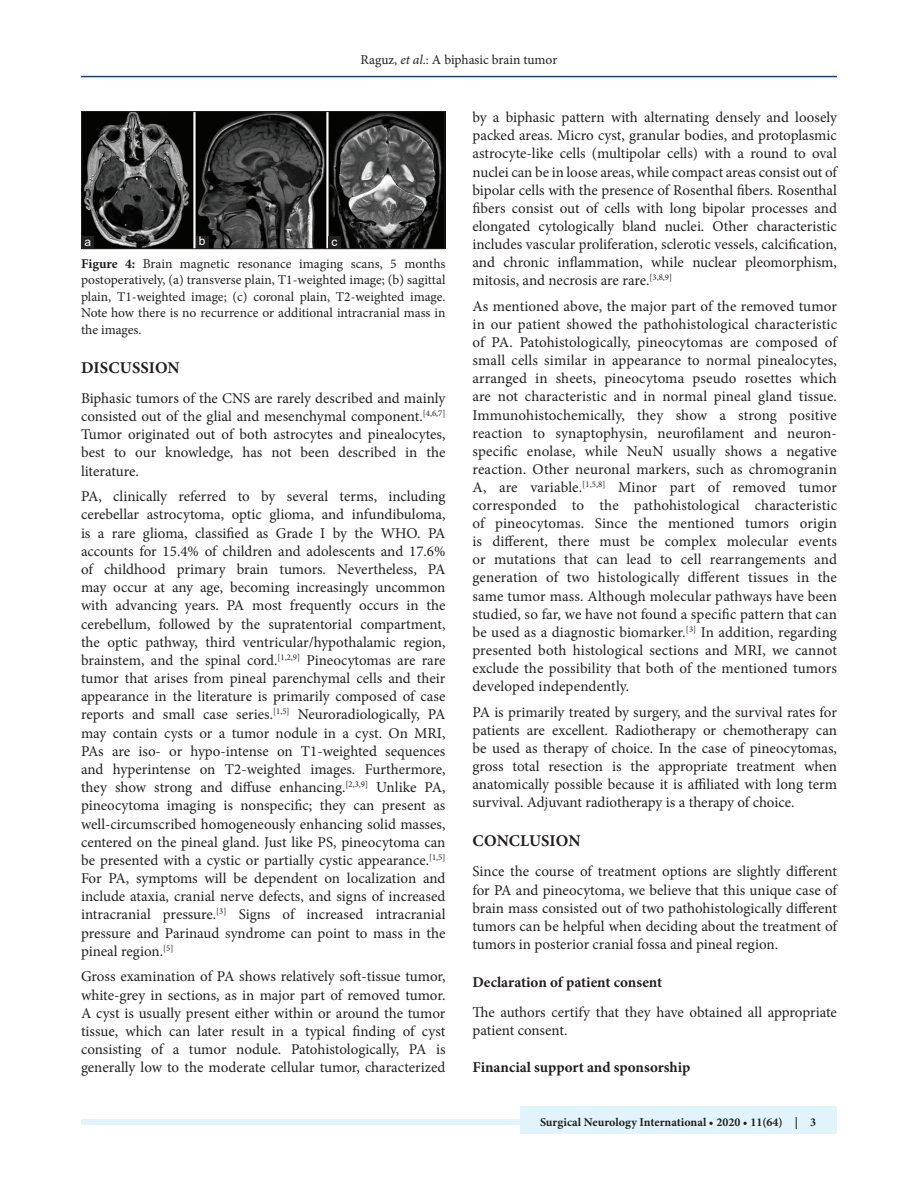
<style>
.page{position:relative;width:918px;height:1188px;background:#fff}
.page>*{position:absolute;margin:0;border:0;box-sizing:border-box;transform-origin:0 0}
.t1{font:700 16.5px "Minion Pro";color:#231f20}
.TX{font:15px/18.1px "Minion Pro";color:#231f20;text-align:justify}
.t2{font:700 15px "Minion Pro";color:#231f20}
.FGC{font:13.5px/16.5px "Minion Pro";color:#231f20;text-align:justify}
.JF{font:700 12px "Minion Pro";color:#231f20}
.LABEL{font:12px "Arial";color:#fff}
.s1{font-style:italic}
.s2{font-weight:700}
</style>
<div class="page">
<hr style="left:81px;top:76px;width:756px;height:1px;background:#164077">
<div style="left:81px;top:1119px;width:756px;height:6px;background:#e1f4fc"></div>
<div style="left:520px;top:1106px;width:317px;height:28px;background:#e1f4fc"></div>
<img style="left:83px;top:113px;width:360px;height:134px">
<div style="left:81px;top:111px;width:364px;height:138px;border:1px solid #231f20"></div>
<div style="left:328px;top:236px;width:13px;height:13px;background:#231f20"></div>
<div style="left:196px;top:236px;width:12px;height:13px;background:#231f20"></div>
<div style="left:82px;top:236px;width:12px;height:13px;background:#231f20"></div>
<p class="FGC" style="left:361px;top:51px;width:198px">Raguz, <span class="s1">et al</span>.: A biphasic brain tumor</p>
<p class="LABEL" style="left:85px;top:233px;width:8px">a</p>
<p class="LABEL" style="left:199px;top:233px;width:8px">b</p>
<p class="LABEL" style="left:331px;top:233px;width:7px">c</p>
<p class="FGC" style="left:81px;top:255px;width:366px"><span class="s2">Figure 4:</span> Brain magnetic resonance imaging scans, 5 months postoperatively, (a) transverse plain, T1-weighted image; (b) sagittal plain, T1-weighted image; (c) coronal plain, T2-weighted image.<br>Note how there is no recurrence or additional intracranial mass in the images.</p>
<h1 class="t1" style="left:81px;top:356px;width:100px">DISCUSSION</h1>
<p class="TX" style="left:81px;top:389px;width:366px">Biphasic tumors of the CNS are rarely described and mainly consisted out of the glial and mesenchymal component.<sup>[4,6,7] </sup>Tumor originated out of both astrocytes and pinealocytes, best to our knowledge, has not been described in the literature.</p>
<p class="TX" style="left:81px;top:487px;width:366px">PA, clinically referred to by several terms, including cerebellar astrocytoma, optic glioma, and infundibuloma, is a rare glioma, classified as Grade I by the WHO. PA accounts for 15.4% of children and adolescents and 17.6% of childhood primary brain tumors. Nevertheless, PA may occur at any age, becoming increasingly uncommon with advancing years. PA most frequently occurs in the cerebellum, followed by the supratentorial compartment, the optic pathway, third ventricular/hypothalamic region, brainstem, and the spinal cord.<sup>[1,2,9]</sup> Pineocytomas are rare tumor that arises from pineal parenchymal cells and their appearance in the literature is primarily composed of case reports and small case series.<sup>[1,5]</sup> Neuroradiologically, PA may contain cysts or a tumor nodule in a cyst. On MRI, PAs are iso- or hypo-intense on T1-weighted sequences and hyperintense on T2-weighted images. Furthermore, they show strong and diffuse enhancing.<sup>[2,3,9]</sup> Unlike PA, pineocytoma imaging is nonspecific; they can present as well-circumscribed homogeneously enhancing solid masses, centered on the pineal gland. Just like PS, pineocytoma can be presented with a cystic or partially cystic appearance.<sup>[1,5] </sup>For PA, symptoms will be dependent on localization and include ataxia, cranial nerve defects, and signs of increased intracranial pressure.<sup>[3]</sup> Signs of increased intracranial pressure and Parinaud syndrome can point to mass in the pineal region.<sup>[5]</sup></p>
<p class="TX" style="left:81px;top:968px;width:366px">Gross examination of PA shows relatively soft-tissue tumor, white-grey in sections, as in major part of removed tumor.<br>A cyst is usually present either within or around the tumor tissue, which can later result in a typical finding of cyst consisting of a tumor nodule. Patohistologically, PA is generally low to the moderate cellular tumor, characterized</p>
<p class="TX" style="left:472px;top:108px;width:366px">by a biphasic pattern with alternating densely and loosely packed areas. Micro cyst, granular bodies, and protoplasmic astrocyte-like cells (multipolar cells) with a round to oval nuclei can be in loose areas, while compact areas consist out of bipolar cells with the presence of Rosenthal fibers. Rosenthal fibers consist out of cells with long bipolar processes and elongated cytologically bland nuclei. Other characteristic includes vascular proliferation, sclerotic vessels, calcification, and chronic inflammation, while nuclear pleomorphism, mitosis, and necrosis are rare.<sup>[3,8,9]</sup></p>
<p class="TX" style="left:472px;top:297px;width:366px">As mentioned above, the major part of the removed tumor in our patient showed the pathohistological characteristic of PA. Patohistologically, pineocytomas are composed of small cells similar in appearance to normal pinealocytes, arranged in sheets, pineocytoma pseudo rosettes which are not characteristic and in normal pineal gland tissue.<br>Immunohistochemically, they show a strong positive reaction to synaptophysin, neurofilament and neuron&shy;specific enolase, while NeuN usually shows a negative reaction. Other neuronal markers, such as chromogranin A, are variable.<sup>[1,5,8]</sup> Minor part of removed tumor corresponded to the pathohistological characteristic of pineocytomas. Since the mentioned tumors origin is different, there must be complex molecular events or mutations that can lead to cell rearrangements and generation of two histologically different tissues in the same tumor mass. Although molecular pathways have been studied, so far, we have not found a specific pattern that can be used as a diagnostic biomarker.<sup>[3]</sup> In addition, regarding presented both histological sections and MRI, we cannot exclude the possibility that both of the mentioned tumors developed independently.</p>
<p class="TX" style="left:472px;top:703px;width:366px">PA is primarily treated by surgery, and the survival rates for patients are excellent. Radiotherapy or chemotherapy can be used as therapy of choice. In the case of pineocytomas, gross total resection is the appropriate treatment when anatomically possible because it is affiliated with long term survival. Adjuvant radiotherapy is a therapy of choice.</p>
<h1 class="t1" style="left:473px;top:829px;width:109px">CONCLUSION</h1>
<p class="TX" style="left:472px;top:863px;width:366px">Since the course of treatment options are slightly different for PA and pineocytoma, we believe that this unique case of brain mass consisted out of two pathohistologically different tumors can be helpful when deciding about the treatment of tumors in posterior cranial fossa and pineal region.</p>
<h2 class="t2" style="left:472px;top:971px;width:191px">Declaration of patient consent</h2>
<p class="TX" style="left:472px;top:1003px;width:366px">The authors certify that they have obtained all appropriate patient consent.</p>
<h2 class="t2" style="left:472px;top:1057px;width:219px">Financial support and sponsorship</h2>
<p class="JF" style="left:540px;top:1113px;width:278px">Surgical Neurology International • 2020 • 11(64) | 3</p>
</div>
